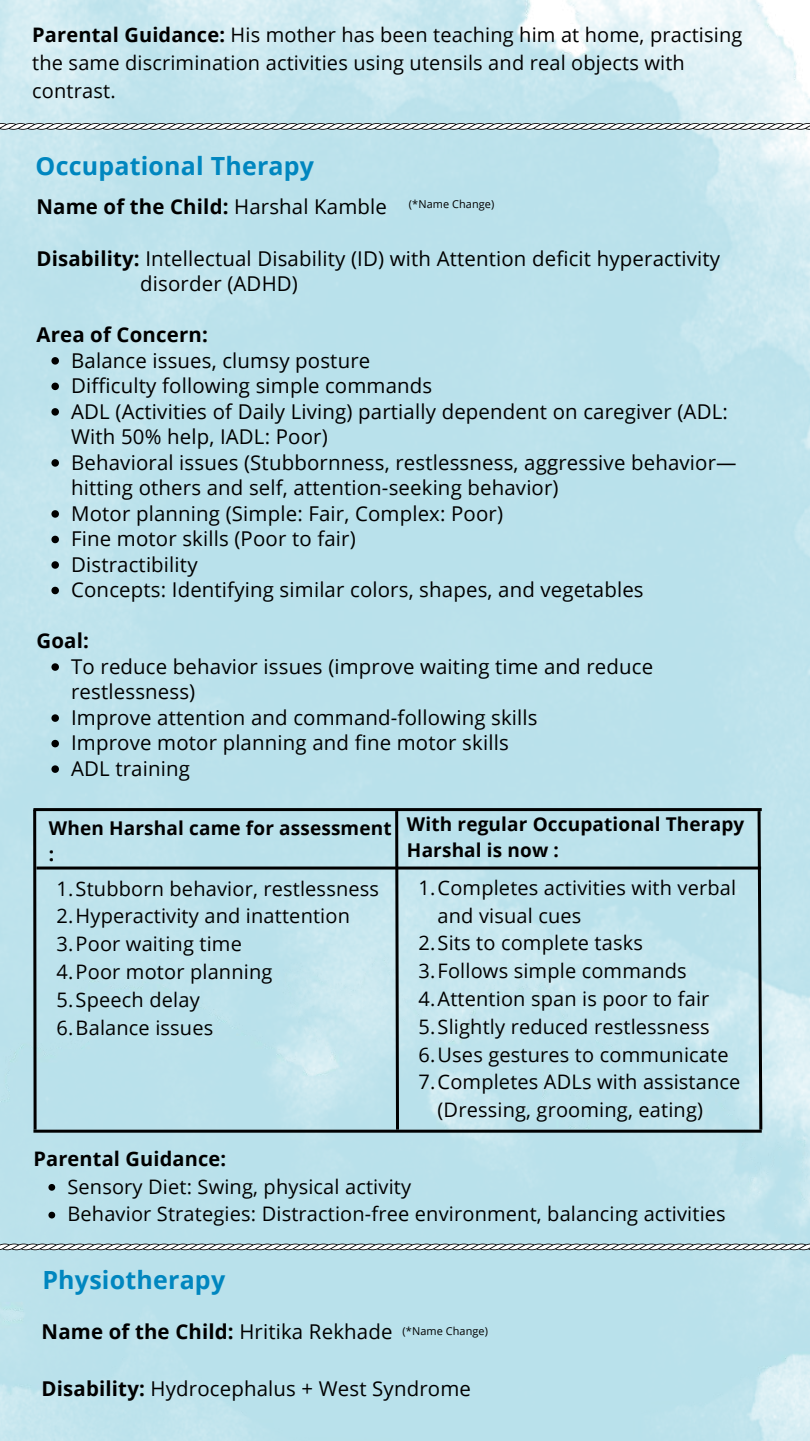
<style>
.page{position:relative;width:810px;height:1441px;background:#fff}
.page>*{position:absolute;margin:0;border:0;box-sizing:border-box;transform-origin:0 0}
.t1{font:700 25px "Open Sans";letter-spacing:.01em;color:#0086bf}
.t2{font:20.4px/25.5px "Open Sans";letter-spacing:.01em;color:#000}
.t3{font:700 20.4px "Open Sans";letter-spacing:.01em;color:#000}
.t4{font:20px/27.8px "Open Sans";letter-spacing:.01em;color:#000}
.t5{font:700 20px "Open Sans";letter-spacing:.01em;color:#000}
.t6{font:700 19px/26.2px "Open Sans";letter-spacing:.01em;color:#000}
.t7{font:10.9px "Open Sans";letter-spacing:.01em;color:#000}
.s1{font-weight:700}
.s2{font-weight:400}
</style>
<div class="page">
<img style="left:0;top:0;width:810px;height:955px">
<img style="left:363px;top:0;width:447px;height:55px">
<svg style="left:51px;top:357px;width:8px;height:7px"></svg>
<svg style="left:51px;top:382px;width:8px;height:8px"></svg>
<svg style="left:51px;top:408px;width:8px;height:7px"></svg>
<svg style="left:51px;top:459px;width:8px;height:7px"></svg>
<svg style="left:51px;top:510px;width:8px;height:7px"></svg>
<svg style="left:51px;top:535px;width:8px;height:8px"></svg>
<svg style="left:51px;top:561px;width:8px;height:7px"></svg>
<svg style="left:51px;top:586px;width:8px;height:8px"></svg>
<svg style="left:51px;top:663px;width:8px;height:7px"></svg>
<svg style="left:51px;top:714px;width:8px;height:7px"></svg>
<svg style="left:51px;top:739px;width:8px;height:8px"></svg>
<svg style="left:51px;top:765px;width:8px;height:7px"></svg>
<img style="left:0;top:955px;width:810px;height:485px">
<hr style="left:33px;top:1129px;width:729px;height:3px;background:#000">
<svg style="left:32px;top:806px;width:6px;height:326px;background:#5d7075"></svg>
<svg style="left:756px;top:808px;width:8px;height:324px;background:#7b8f94"></svg>
<svg style="left:394px;top:811px;width:7px;height:319px;background:#6e8186"></svg>
<hr style="left:36px;top:866px;width:725px;height:3px;background:#000">
<hr style="left:33px;top:808px;width:729px;height:3px;background:#000">
<svg style="left:0;top:123px;width:810px;height:7px"></svg>
<svg style="left:48px;top:1183px;width:7px;height:7px"></svg>
<svg style="left:48px;top:1211px;width:7px;height:7px"></svg>
<svg style="left:0;top:1243px;width:810px;height:6px"></svg>
<p class="t4" style="left:32px;top:20px;width:712px"><span class="s1">Parental Guidance:</span> His mother has been teaching him at home, practising the same discrimination activities using utensils and real objects with contrast.</p>
<p class="t1" style="left:36px;top:148px;width:280px">Occupational Therapy</p>
<p class="t3" style="left:36px;top:193px;width:352px">Name of the Child: <span class="s2">Harshal Kamble</span></p>
<p class="t2" style="left:140px;top:245px;width:581px;text-indent:-104px"><span class="s1">Disability:</span> Intellectual Disability (ID) with Attention deficit hyperactivity disorder (ADHD)</p>
<p class="t3" style="left:36px;top:320px;width:173px">Area of Concern:</p>
<p class="t2" style="left:71px;top:347px;width:667px">Balance issues, clumsy posture<br>Difficulty following simple commands<br>ADL (Activities of Daily Living) partially dependent on caregiver (ADL:<br>With 50% help, IADL: Poor)<br>Behavioral issues (Stubbornness, restlessness, aggressive behavior— hitting others and self, attention-seeking behavior)<br>Motor planning (Simple: Fair, Complex: Poor)<br>Fine motor skills (Poor to fair)<br>Distractibility<br>Concepts: Identifying similar colors, shapes, and vegetables</p>
<p class="t3" style="left:36px;top:626px;width:54px">Goal:</p>
<p class="t2" style="left:71px;top:653px;width:584px">To reduce behavior issues (improve waiting time and reduce restlessness)<br>Improve attention and command-following skills<br>Improve motor planning and fine motor skills<br>ADL training</p>
<p class="t7" style="left:409px;top:196px;width:87px">(*Name Change)</p>
<p class="t6" style="left:49px;top:814px;width:344px">When Harshal came for assessment :</p>
<p class="t6" style="left:407px;top:810px;width:339px">With regular Occupational Therapy<br>Harshal is now :</p>
<p class="t4" style="left:418px;top:873px;width:319px">1.Completes activities with verbal</p>
<p class="t4" style="left:438px;top:900px;width:145px">and visual cues</p>
<p class="t4" style="left:418px;top:928px;width:226px">2.Sits to complete tasks</p>
<p class="t4" style="left:418px;top:956px;width:270px">3.Follows simple commands</p>
<p class="t4" style="left:418px;top:984px;width:292px">4.Attention span is poor to fair</p>
<p class="t4" style="left:418px;top:1011px;width:293px">5.Slightly reduced restlessness</p>
<p class="t4" style="left:418px;top:1039px;width:312px">6.Uses gestures to communicate</p>
<p class="t4" style="left:418px;top:1067px;width:323px">7.Completes ADLs with assistance</p>
<p class="t4" style="left:438px;top:1095px;width:267px">(Dressing, grooming, eating)</p>
<p class="t4" style="left:57px;top:873px;width:324px">1.Stubborn behavior, restlessness<br>2.Hyperactivity and inattention<br>3.Poor waiting time<br>4.Poor motor planning<br>5.Speech delay<br>6.Balance issues</p>
<p class="t5" style="left:33px;top:1144px;width:194px">Parental Guidance:</p>
<p class="t4" style="left:67px;top:1171px;width:660px">Sensory Diet: Swing, physical activity<br>Behavior Strategies: Distraction-free environment, balancing activities</p>
<p class="t1" style="left:42px;top:1262px;width:184px">Physiotherapy</p>
<p class="t3" style="left:42px;top:1316px;width:352px">Name of the Child: <span class="s2">Hritika Rekhade</span></p>
<p class="t7" style="left:403px;top:1323px;width:87px">(*Name Change)</p>
<p class="t2" style="left:42px;top:1374px;width:431px"><span class="s1">Disability:</span> Hydrocephalus + West Syndrome</p>
</div>
